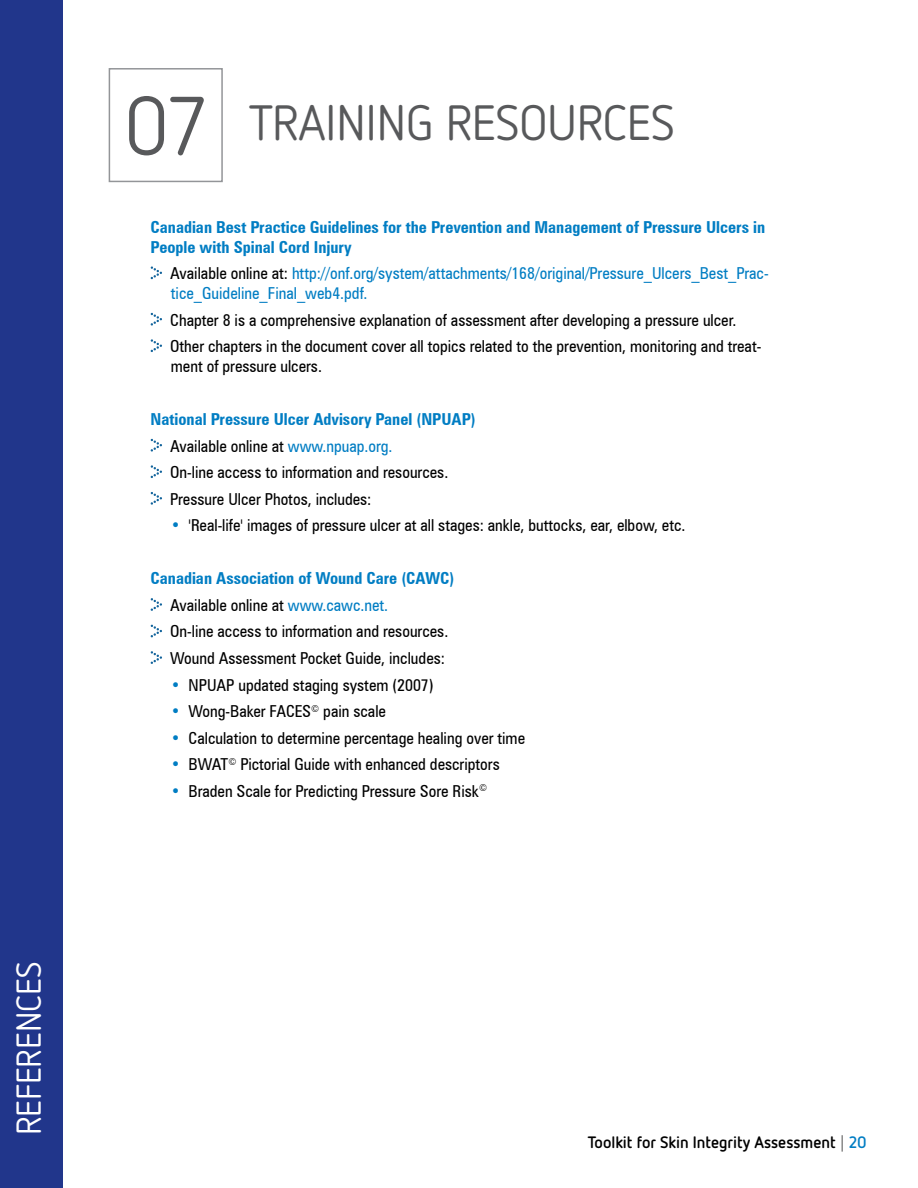
<style>
.page{position:relative;width:918px;height:1188px;background:#fff}
.page>*{position:absolute;margin:0;border:0;box-sizing:border-box;transform-origin:0 0}
.t1{font:49.5px "Netto OT";color:#58595b}
.t2{font:34.5px "Netto OT";color:#fff}
.t3{font:condensed 16.5px/26.5px "Zurich BT";color:#000}
.t4{font:condensed 16.5px/19.8px "Zurich BT";color:#007dc3}
.t5{font:700 condensed 16.5px/19.8px "Zurich BT";color:#007dc3}
.t6{font:700 16.5px "Netto OT";color:#000}
.s1{font-size:82.5px}
.s2{color:#000}
.s3{font-weight:700;color:#007dc3}
.s4{color:#007dc3}
.s5{font-weight:300}
</style>
<div class="page">
<div style="left:0;top:0;width:63px;height:1188px;background:#21368b"></div>
<div style="left:109px;top:68px;width:114px;height:114px;border:2px solid #939598"></div>
<svg style="left:150px;top:266px;width:12px;height:13px"></svg>
<svg style="left:150px;top:313px;width:12px;height:13px"></svg>
<svg style="left:150px;top:339px;width:12px;height:13px"></svg>
<svg style="left:150px;top:439px;width:12px;height:13px"></svg>
<svg style="left:150px;top:465px;width:12px;height:13px"></svg>
<svg style="left:150px;top:492px;width:12px;height:13px"></svg>
<svg style="left:150px;top:598px;width:12px;height:13px"></svg>
<svg style="left:150px;top:624px;width:12px;height:14px"></svg>
<svg style="left:150px;top:651px;width:12px;height:13px"></svg>
<h2 class="t2" style="left:7px;top:1135px;width:175px;rotate:-90deg">REFERENCES</h2>
<h1 class="t1" style="left:124px;top:92px;width:552px"><span class="s1">07</span> TRAINING RESOURCES</h1>
<p class="t5" style="left:151px;top:217px;width:616px">Canadian Best Practice Guidelines for the Prevention and Management of Pressure Ulcers in<br>People with Spinal Cord Injury</p>
<p class="t4" style="left:170px;top:263px;width:600px"><span class="s2">Available online at:</span> http://onf.org/system/attachments/168/original/Pressure_Ulcers_Best_Prac&shy;tice_Guideline_Final_web4.pdf.</p>
<p class="t3" style="left:170px;top:306px;width:593px">Chapter 8 is a comprehensive explanation of assessment after developing a pressure ulcer.<br>Other chapters in the document cover all topics related to the prevention, monitoring and treat-</p>
<p class="t3" style="left:171px;top:353px;width:153px">ment of pressure ulcers.</p>
<p class="t3" style="left:170px;top:406px;width:307px;text-indent:-20px"><span class="s3">National Pressure Ulcer Advisory Panel (NPUAP)<br></span>Available online at <span class="s4">www.npuap.org.<br></span>On-line access to information and resources.<br>Pressure Ulcer Photos, includes:</p>
<p class="t3" style="left:171px;top:512px;width:516px"><span class="s4">•</span> 'Real-life' images of pressure ulcer at all stages: ankle, buttocks, ear, elbow, etc.</p>
<p class="t3" style="left:170px;top:565px;width:286px;text-indent:-20px"><span class="s3">Canadian Association of Wound Care (CAWC)<br></span>Available online at <span class="s4">www.cawc.net.<br></span>On-line access to information and resources.<br>Wound Assessment Pocket Guide, includes:</p>
<p class="t3" style="left:171px;top:671px;width:264px"><span class="s4">•</span> NPUAP updated staging system (2007)</p>
<p class="t3" style="left:171px;top:698px;width:217px"><span class="s4">•</span> Wong-Baker FACES<sup>©</sup> pain scale</p>
<p class="t3" style="left:171px;top:724px;width:356px"><span class="s4">•</span> Calculation to determine percentage healing over time</p>
<p class="t3" style="left:171px;top:751px;width:330px"><span class="s4">•</span> BWAT<sup>©</sup> Pictorial Guide with enhanced descriptors</p>
<p class="t3" style="left:171px;top:777px;width:318px"><span class="s4">•</span> Braden Scale for Predicting Pressure Sore Risk<sup>©</sup></p>
<p class="t6" style="left:588px;top:1132px;width:280px">Toolkit for Skin Integrity Assessment <span class="s5">|</span> <span class="s4">20</span></p>
</div>
